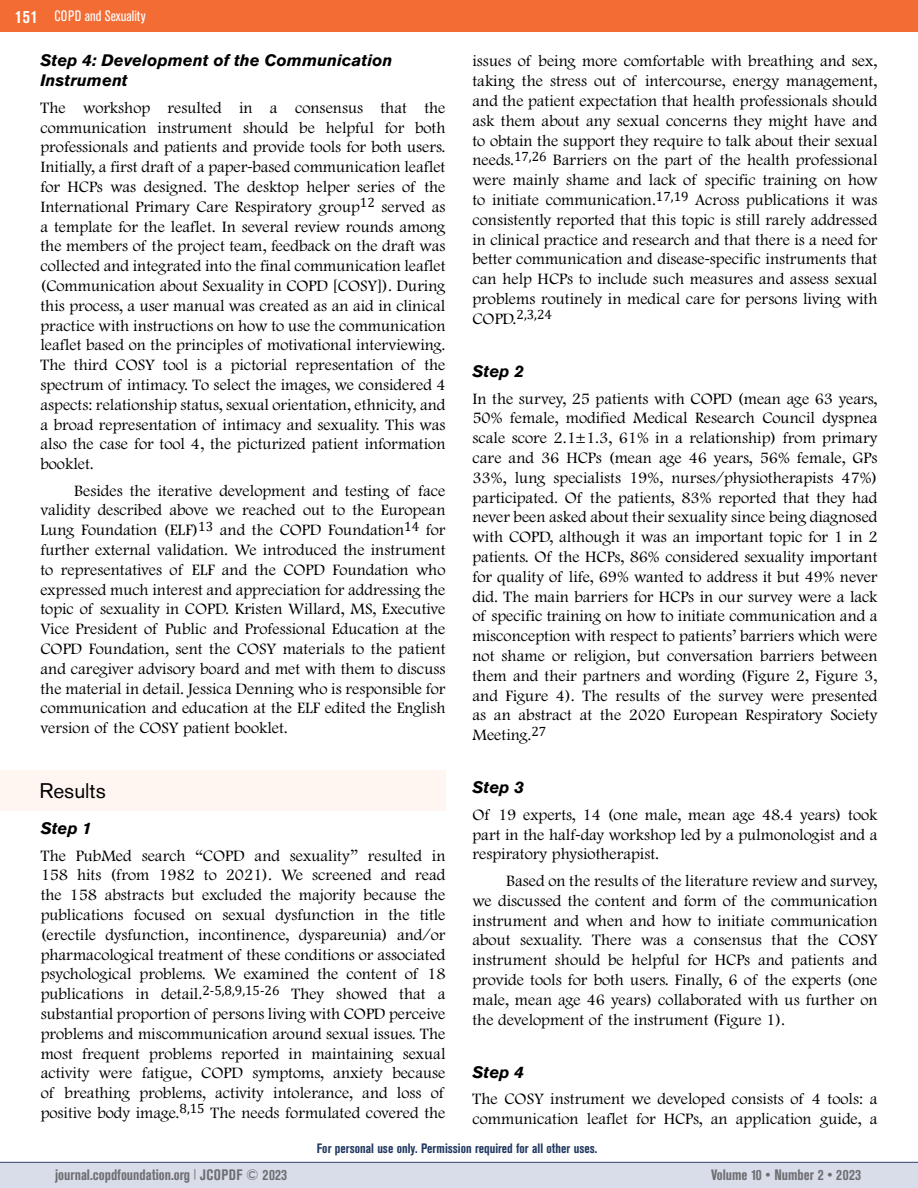
<style>
.page{position:relative;width:918px;height:1188px;background:#fff}
.page>*{position:absolute;margin:0;border:0;box-sizing:border-box;transform-origin:0 0}
.t1{font:21px "Akzidenz Grotesk BQ";color:#000101}
.t2{font:300 16.5px/19.8px "Footlight MT Pro";color:#000;text-align:justify}
.t3{font:italic 700 16.5px/19.8px "Akzidenz Grotesk BQ";color:#000}
.t4{font:700 condensed 15px "Akzidenz Grotesk BE";color:#6d6e71}
.t5{font:condensed 15px "Akzidenz Grotesk BE";color:#fff}
.t6{font:700 condensed 13.5px "Akzidenz Grotesk BE";color:#213861}
.t7{font:13.5px "Cambria";color:#000}
.s1{font-weight:700;font-size:18px}
.s2{font-family:"Myriad Pro";font-weight:400}
.s3{font-family:"Footlight MT Pro";font-weight:300;font-size:16.5px}
.s4{font-family:"Myriad Pro";font-weight:400;font-stretch:condensed}
</style>
<div class="page">
<div style="left:0;top:1162px;width:918px;height:26px;background:#d9dce9"></div>
<div style="left:0;top:0;width:918px;height:32px;background:#f36c33"></div>
<hr style="left:0;top:1162px;width:918px;height:1px;background:#34416b">
<div style="left:0;top:770px;width:446px;height:40px;background:#fff6f1"></div>
<p class="t5" style="left:15px;top:8px;width:132px"><span class="s1">151</span> COPD and Sexuality</p>
<p class="t3" style="left:40px;top:51px;width:353px">Step 4: Development of the Communication<br>Instrument</p>
<p class="t2" style="left:40px;top:98px;width:407px">The workshop resulted in a consensus that the communication instrument should be helpful for both professionals and patients and provide tools for both users.<br>Initially, a first draft of a paper<span class="s2">-</span>based communication leaflet for HCPs was designed. The desktop helper series of the International Primary Care Respiratory group<sup>12</sup> served as a template for the leaflet. In several review rounds among the members of the project team, feedback on the draft was collected and integrated into the final communication leaflet (Communication about Sexuality in COPD [COSY]). During this process, a user manual was created as an aid in clinical practice with instructions on how to use the communication leaflet based on the principles of motivational interviewing.<br>The third COSY tool is a pictorial representation of the spectrum of intimacy. To select the images, we considered 4 aspects: relationship status, sexual orientation, ethnicity, and a broad representation of intimacy and sexuality. This was also the case for tool 4, the picturized patient information booklet.</p>
<p class="t2" style="left:40px;top:481px;width:407px;text-indent:34px">Besides the iterative development and testing of face validity described above we reached out to the European Lung Foundation (ELF)<sup>13</sup> and the COPD Foundation<sup>14</sup> for further external validation. We introduced the instrument to representatives of ELF and the COPD Foundation who expressed much interest and appreciation for addressing the topic of sexuality in COPD. Kristen Willard, MS, Executive Vice President of Public and Professional Education at the COPD Foundation, sent the COSY materials to the patient and caregiver advisory board and met with them to discuss the material in detail. Jessica Denning who is responsible for communication and education at the ELF edited the English version of the COSY patient booklet.</p>
<p class="t1" style="left:39px;top:778px;width:68px">Results</p>
<p class="t3" style="left:41px;top:818px;width:53px">Step 1</p>
<p class="t2" style="left:41px;top:846px;width:406px">The PubMed search “COPD and sexuality” resulted in 158 hits (from 1982 to 2021). We screened and read the 158 abstracts but excluded the majority because the publications focused on sexual dysfunction in the title (erectile dysfunction, incontinence, dyspareunia) and/or pharmacological treatment of these conditions or associated psychological problems. We examined the content of 18 publications in detail.<sup>2-5,8,9,15-26</sup> They showed that a substantial proportion of persons living with COPD perceive problems and miscommunication around sexual issues. The most frequent problems reported in maintaining sexual activity were fatigue, COPD symptoms, anxiety because of breathing problems, activity intolerance, and loss of positive body image.<sup>8,15</sup> The needs formulated covered the</p>
<p class="t2" style="left:472px;top:52px;width:407px">issues of being more comfortable with breathing and sex, taking the stress out of intercourse, energy management, and the patient expectation that health professionals should ask them about any sexual concerns they might have and to obtain the support they require to talk about their sexual needs.<sup>17,26</sup> Barriers on the part of the health professional were mainly shame and lack of specific training on how to initiate communication.<sup>17,19</sup> Across publications it was consistently reported that this topic is still rarely addressed in clinical practice and research and that there is a need for better communication and disease<span class="s2">-</span>specific instruments that can help HCPs to include such measures and assess sexual problems routinely in medical care for persons living with</p>
<p class="t7" style="left:473px;top:307px;width:81px"><span class="s3">COPD.</span>2,3,24</p>
<p class="t3" style="left:472px;top:361px;width:53px">Step 2</p>
<p class="t2" style="left:472px;top:389px;width:407px">In the survey, 25 patients with COPD (mean age 63 years, 50% female, modified Medical Research Council dyspnea scale score 2.1<span class="s4">±</span>1.3, 61% in a relationship) from primary care and 36 HCPs (mean age 46 years, 56% female, GPs 33%, lung specialists 19%, nurses/physiotherapists 47%) participated. Of the patients, 83% reported that they had never been asked about their sexuality since being diagnosed with COPD, although it was an important topic for 1 in 2 patients. Of the HCPs, 86% considered sexuality important for quality of life, 69% wanted to address it but 49% never did. The main barriers for HCPs in our survey were a lack of specific training on how to initiate communication and a misconception with respect to patients’ barriers which were not shame or religion, but conversation barriers between them and their partners and wording (Figure 2, Figure 3, and Figure 4). The results of the survey were presented as an abstract at the 2020 European Respiratory Society Meeting.<sup>27</sup></p>
<p class="t3" style="left:473px;top:777px;width:53px">Step 3</p>
<p class="t2" style="left:473px;top:805px;width:407px">Of 19 experts, 14 (one male, mean age 48.4 years) took part in the half<span class="s2">-</span>day workshop led by a pulmonologist and a respiratory physiotherapist.</p>
<p class="t2" style="left:473px;top:871px;width:407px;text-indent:34px">Based on the results of the literature review and survey, we discussed the content and form of the communication instrument and when and how to initiate communication about sexuality. There was a consensus that the COSY instrument should be helpful for HCPs and patients and provide tools for both users. Finally, 6 of the experts (one male, mean age 46 years) collaborated with us further on the development of the instrument (Figure 1).</p>
<p class="t3" style="left:473px;top:1062px;width:53px">Step 4</p>
<p class="t2" style="left:473px;top:1089px;width:406px">The COSY instrument we developed consists of 4 tools: a communication leaflet for HCPs, an application guide, a</p>
<p class="t6" style="left:317px;top:1141px;width:282px">For personal use only. Permission required for all other uses.</p>
<p class="t4" style="left:55px;top:1166px;width:234px">journal.copdfoundation.org <sup>|</sup> JCOPDF © 2023</p>
<p class="t4" style="left:711px;top:1166px;width:151px">Volume 10 • Number 2 • 2023</p>
</div>
